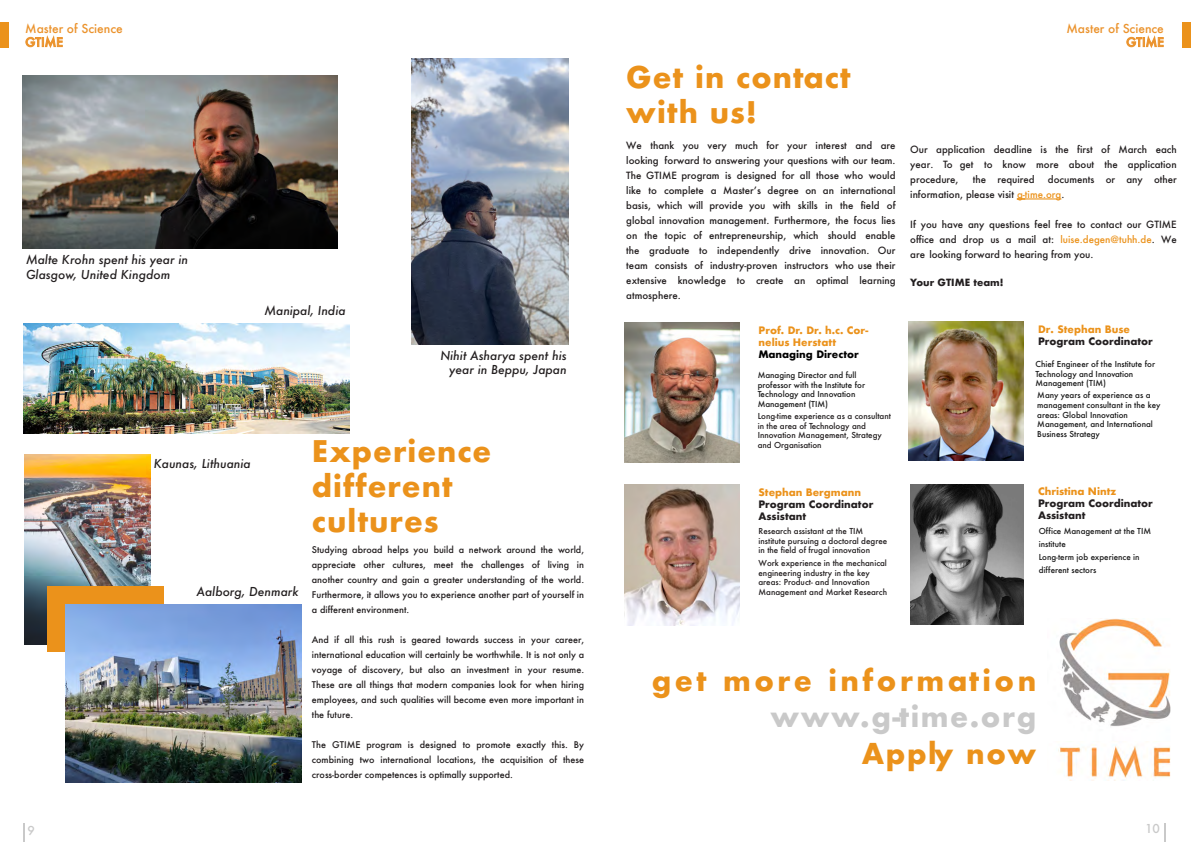
<style>
.page{position:relative;width:1191px;height:842px;background:#fff}
.page>*{position:absolute;margin:0;border:0;box-sizing:border-box;transform-origin:0 0}
.t1{font:700 29px/34.8px "Futura";letter-spacing:.035em;color:#eb921b}
.t2{font:700 28px/36.8px "Futura";letter-spacing:.09em;color:#eb921b;text-align:right}
.t3{font:italic 500 12px/14.4px "Futura";color:#231f20;text-align:right}
.t4{font:500 12px/14px "Futura";color:#eb932d}
.t5{font:500 12px "Futura";color:#c9c9c9}
.t6{font:700 10px/12px "Futura";color:#231f20}
.t7{font:700 10px/12px "Futura";color:#eb921b}
.t8{font:700 10px "Futura";color:#000001}
.t9{font:500 9.7px/15px "Futura";color:#231f20;text-align:justify}
.t10{font:700 9.7px "Futura";color:#231f20}
.t11{font:500 9px/15px "Futura";color:#231f20;text-align:justify}
.t12{font:500 8px/9.5px "Futura";color:#1a1a1a}
.t13{font:500 8px/9.5px "Futura";color:#231f20}
.s1{color:#eb921b}
.s2{color:#c9c9c9}
</style>
<div class="page">
<img style="left:411px;top:58px;width:157px;height:286px">
<img style="left:23px;top:75px;width:315px;height:173px">
<div style="left:0;top:23px;width:9px;height:25px;background:#eb921b"></div>
<div style="left:1182px;top:23px;width:9px;height:25px;background:#eb921b"></div>
<img style="left:1058px;top:618px;width:113px;height:163px">
<svg style="left:23px;top:823px;width:1px;height:19px"></svg>
<svg style="left:1164px;top:823px;width:1px;height:19px"></svg>
<img style="left:24px;top:324px;width:325px;height:110px">
<img style="left:24px;top:454px;width:127px;height:191px">
<div style="left:48px;top:587px;width:116px;height:65px;background:#eb921b"></div>
<img style="left:65px;top:605px;width:237px;height:177px">
<img style="left:624px;top:322px;width:115px;height:141px">
<img style="left:625px;top:484px;width:115px;height:141px">
<img style="left:908px;top:321px;width:115px;height:139px">
<hr style="left:1025px;top:199px;width:36px;height:1px;background:#eb921b">
<img style="left:910px;top:485px;width:113px;height:139px">
<p class="t4" style="left:25px;top:21px;width:99px">Master of Science<br>GTIME</p>
<p class="t3" style="left:26px;top:253px;width:164px;text-align:left">Malte Krohn spent his year in<br>Glasgow, United Kingdom</p>
<p class="t3" style="left:264px;top:303px;width:83px">Manipal, India</p>
<p class="t3" style="left:440px;top:348px;width:128px">Nihit Asharya spent his year in Beppu, Japan</p>
<p class="t3" style="left:154px;top:456px;width:99px">Kaunas, Lithuania</p>
<p class="t3" style="left:196px;top:585px;width:104px">Aalborg, Denmark</p>
<p class="t1" style="left:312px;top:434px;width:181px">Experience different cultures</p>
<p class="t11" style="left:312px;top:542px;width:274px">Studying abroad helps you build a network around the world, appreciate other cultures, meet the challenges of living in another country and gain a greater understanding of the world.<br>Furthermore, it allows you to experience another part of yourself in a different environment.</p>
<p class="t11" style="left:312px;top:632px;width:274px">And if all this rush is geared towards success in your career, international education will certainly be worthwhile. It is not only a voyage of discovery, but also an investment in your resume.<br>These are all things that modern companies look for when hiring employees, and such qualities will become even more important in the future.</p>
<p class="t11" style="left:312px;top:737px;width:274px">The GTIME program is designed to promote exactly this. By combining two international locations, the acquisition of these cross-border competences is optimally supported.</p>
<p class="t4" style="left:1066px;top:21px;width:99px;text-align:right">Master of Science<br>GTIME</p>
<p class="t1" style="left:626px;top:60px;width:226px">Get in contact with us!</p>
<p class="t9" style="left:626px;top:138px;width:271px">We thank you very much for your interest and are looking forward to answering your questions with our team.<br>The GTIME program is designed for all those who would like to complete a Masterʼs degree on an international basis, which will provide you with skills in the field of global innovation management. Furthermore, the focus lies on the topic of entrepreneurship, which should enable the graduate to independently drive innovation. Our team consists of industry-proven instructors who use their extensive knowledge to create an optimal learning atmosphere.</p>
<p class="t9" style="left:910px;top:141px;width:268px">Our application deadline is the first of March each year. To get to know more about the application procedure,</p>
<p class="t9" style="left:910px;top:171px;width:268px;text-indent:138px">documents or any other information, please visit <span class="s1">g-time.org</span>.</p>
<p class="t9" style="left:910px;top:216px;width:268px">If you have any questions feel free to contact our GTIME office and drop us a mail at: <span class="s1">luise.degen@tuhh.de</span>. We are looking forward to hearing from you.</p>
<p class="t10" style="left:910px;top:276px;width:95px">Your GTIME team!</p>
<p class="t9" style="left:973px;top:171px;width:63px">the required</p>
<p class="t7" style="left:758px;top:324px;width:111px">Prof. Dr. Dr. h.c. Cor&shy;nelius Herstatt</p>
<p class="t8" style="left:758px;top:347px;width:102px">Managing Director</p>
<p class="t12" style="left:757px;top:370px;width:109px">Managing Director and full professor with the Institute for<br>Technology and Innovation<br>Management (TIM)</p>
<p class="t13" style="left:757px;top:412px;width:135px">Long-time experience as a consultant in the area of Technology and<br>Innovation Management, Strategy and Organisation</p>
<p class="t6" style="left:758px;top:486px;width:116px"><span class="s1">Stephan Bergmann<br></span>Program Coordinator<br>Assistant</p>
<p class="t13" style="left:758px;top:526px;width:130px">Research assistant at the TIM institute pursuing a doctoral degree in the field of frugal innovation</p>
<p class="t13" style="left:758px;top:558px;width:130px">Work experience in the mechanical engineering industry in the key areas: Product- and Innovation<br>Management and Market Research</p>
<p class="t7" style="left:1038px;top:323px;width:93px">Dr. Stephan Buse</p>
<p class="t6" style="left:1038px;top:335px;width:116px">Program Coordinator</p>
<p class="t12" style="left:1035px;top:359px;width:121px">Chief Engineer of the Institute for<br>Technology and Innovation<br>Management (TIM)</p>
<p class="t12" style="left:1037px;top:391px;width:124px">Many years of experience as a management consultant in the key areas: Global Innovation<br>Management, and International<br>Business Strategy</p>
<p class="t7" style="left:1038px;top:485px;width:80px">Christina Nintz</p>
<p class="t6" style="left:1038px;top:497px;width:116px">Program Coordinator<br>Assistant</p>
<p class="t12" style="left:1038px;top:525px;width:114px;line-height:12.8px">Office Management at the TIM institute<br>Long-term job experience in different sectors</p>
<p class="t2" style="left:652px;top:661px;width:386px">get more information <span class="s2">www.g-time.org<br></span>Apply now</p>
<p class="t5" style="left:27px;top:822px;width:9px">9</p>
<p class="t5" style="left:1145px;top:821px;width:16px">10</p>
</div>
